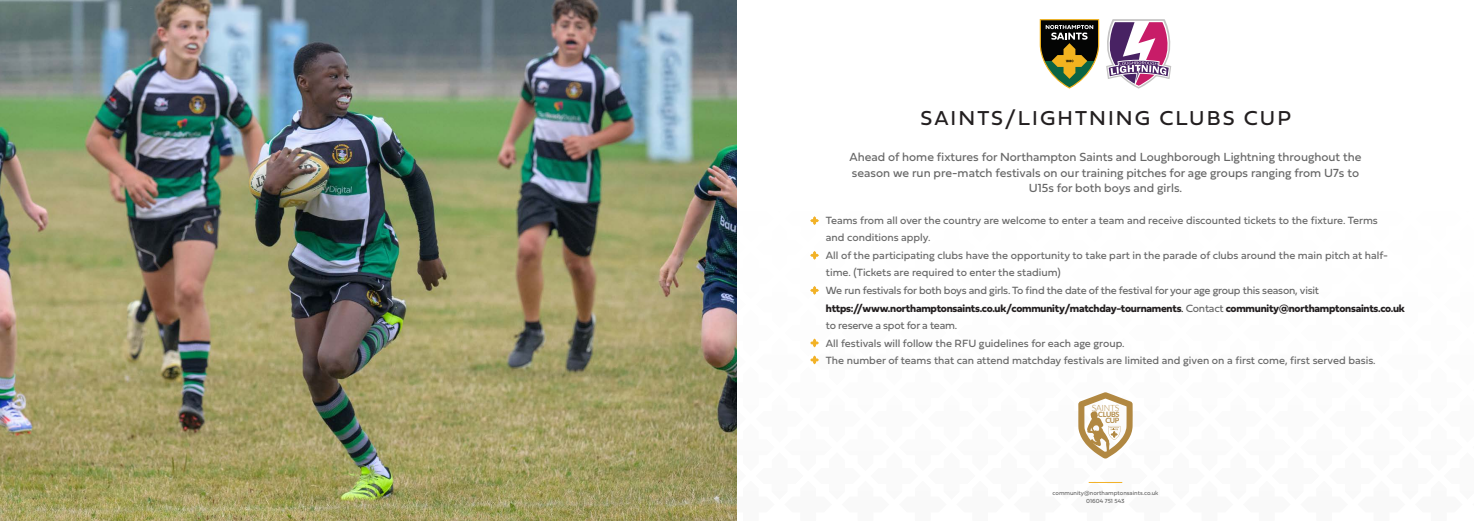
<style>
.page{position:relative;width:1474px;height:521px;background:#fff}
.page>*{position:absolute;margin:0;border:0;box-sizing:border-box;transform-origin:0 0}
.t1{font:21px "Fieldwork Hum";letter-spacing:.1em;color:#231f20}
.t2{font:12.25px/15.8px "Fieldwork Hum";color:#686868;text-align:center}
.t3{font:10.94px/17.5px "Fieldwork Hum";color:#686868}
.t4{font:700 10.94px/17.5px "Fieldwork Hum";letter-spacing:-.02em;color:#231f20}
.t5{font:10.94px "Fieldwork Hum";letter-spacing:-.02em;color:#686868}
.t6{font:300 8.58px "Lato";letter-spacing:-.025em;color:#b18842}
.t7{font:700 7.26px/6.5px "Lato";letter-spacing:-.055em;color:#b18842;text-align:right}
.t8{font:6.12px "Fieldwork Hum";color:#686868}
.s1{font-weight:400}
.s2{font-weight:400;color:#686868}
</style>
<div class="page">
<svg style="left:810px;top:19px;width:362px;height:464px"></svg>
<img style="left:0;top:0;width:737px;height:521px">
<p class="t1" style="left:920px;top:101px;width:372px">SAINTS/LIGHTNING CLUBS CUP</p>
<p class="t2" style="left:849px;top:148px;width:513px">Ahead of home fixtures for Northampton Saints and Loughborough Lightning throughout the season we run pre-match festivals on our training pitches for age groups ranging from U7s to<br>U15s for both boys and girls.</p>
<p class="t3" style="left:826px;top:211px;width:553px">Teams from all over the country are welcome to enter a team and receive discounted tickets to the fixture. Terms</p>
<p class="t3" style="left:826px;top:229px;width:106px">and conditions apply.</p>
<p class="t3" style="left:826px;top:246px;width:563px">All of the participating clubs have the opportunity to take part in the parade of clubs around the main pitch at half&shy;time. (Tickets are required to enter the stadium)</p>
<p class="t5" style="left:826px;top:282px;width:494px">We run festivals for both boys and girls. To find the date of the festival for your age group this season, visit</p>
<p class="t4" style="left:826px;top:299px;width:580px">https://www.northamptonsaints.co.uk/community/matchday-tournaments<span class="s1">.</span> <span class="s2">Contact</span> community@northamptonsaints.co.uk <span class="s2">to reserve a spot for a team.</span></p>
<p class="t3" style="left:826px;top:334px;width:300px">All festivals will follow the RFU guidelines for each age group.</p>
<p class="t3" style="left:826px;top:351px;width:551px">The number of teams that can attend matchday festivals are limited and given on a first come, first served basis.</p>
<p class="t6" style="left:1091px;top:403px;width:29px">SAINTS</p>
<p class="t7" style="left:1098px;top:411px;width:23px">CLUBS<br>CUP</p>
<p class="t8" style="left:1052px;top:488px;width:107px">community@northamptonsaints.co.uk</p>
<p class="t8" style="left:1086px;top:496px;width:40px">01604 751 543</p>
</div>
